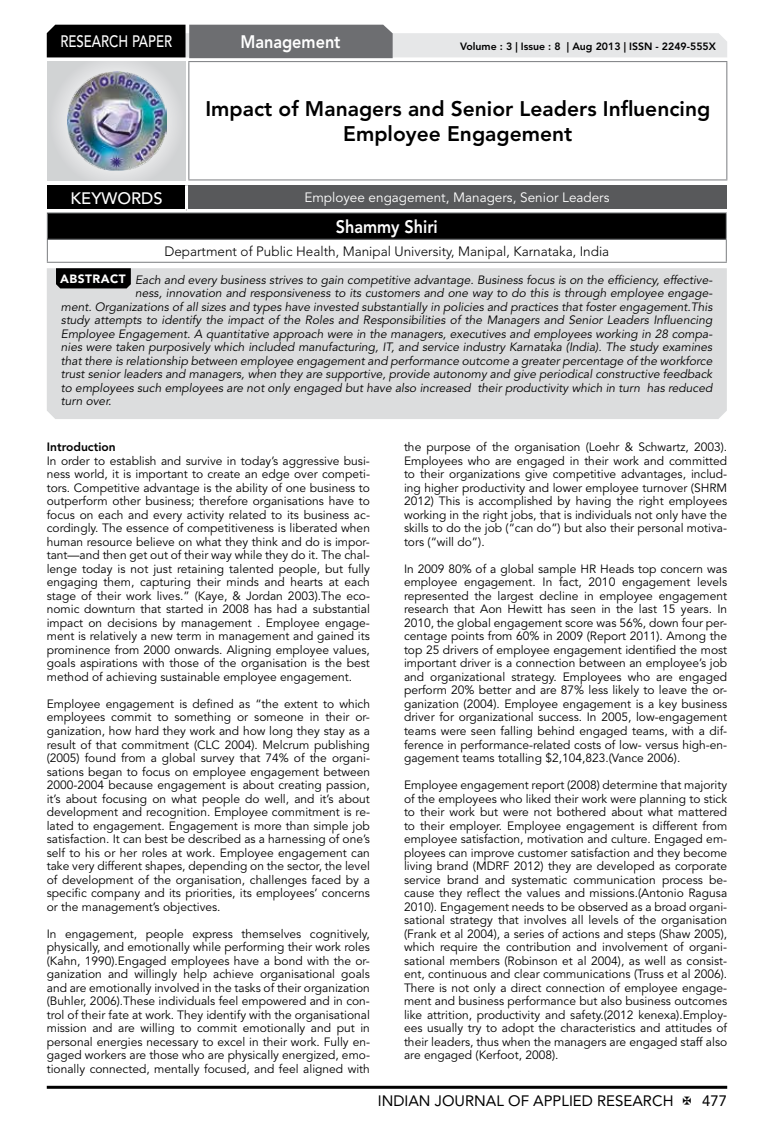
<style>
.page{position:relative;width:774px;height:1136px;background:#fff}
.page>*{position:absolute;margin:0;border:0;box-sizing:border-box;transform-origin:0 0}
.t1{font:800 21px/25.2px "Avenir LT Std";color:#000;text-align:center}
.t2{font:800 18px "Avenir LT Std";color:#fff;scale:.9 1}
.t3{font:500 16.5px "Avenir LT Std";color:#fff;scale:.8 1}
.t4{font:500 16.5px "Avenir LT Std";color:#fff}
.t5{font:15px "Avenir LT Std";color:#000}
.t6{font:300 13.5px "Avenir LT Std";color:#000}
.t7{font:13.5px "Avenir LT Std";color:#fff}
.t8{font:12px/13.5px "Avenir LT Std";color:#000;text-align:justify}
.t9{font:italic 12px "Avenir LT Std";color:#000}
.t10{font:800 12px "Avenir LT Std";color:#000}
.t11{font:800 10.5px "Avenir LT Std";color:#000}
.s1{font-weight:900;font-style:normal;color:#fff}
</style>
<div class="page">
<hr style="left:47px;top:1085px;width:680px;height:3px;background:#000">
<div style="left:48px;top:62px;width:137px;height:118px;background:linear-gradient(to right,#d9dadb,#d9dadb)"></div>
<img style="left:68px;top:71px;width:99px;height:100px">
<svg style="left:47px;top:25px;width:680px;height:33px;background:#979899"></svg>
<hr style="left:188px;top:61px;width:539px;height:1px;background:#808285">
<hr style="left:188px;top:62px;width:1px;height:117px;background:#808285">
<hr style="left:726px;top:62px;width:1px;height:117px;background:#808285">
<hr style="left:188px;top:179px;width:539px;height:1px;background:#808285">
<div style="left:47px;top:213px;width:679px;height:26px;background:#000"></div>
<hr style="left:47px;top:212px;width:680px;height:1px;background:#808285">
<hr style="left:47px;top:239px;width:680px;height:1px;background:#808285">
<svg style="left:47px;top:213px;width:1px;height:49px"></svg>
<svg style="left:726px;top:213px;width:1px;height:49px"></svg>
<hr style="left:47px;top:262px;width:680px;height:1px;background:#808285">
<div style="left:47px;top:185px;width:139px;height:25px;background:#000"></div>
<div style="left:186px;top:185px;width:541px;height:25px;background:#58595b"></div>
<hr style="left:185px;top:185px;width:3px;height:24px;background:#fff">
<hr style="left:47px;top:209px;width:139px;height:3px;background:#fff">
<hr style="left:186px;top:209px;width:541px;height:3px;background:#fff">
<div style="left:47px;top:268px;width:680px;height:151px;background:#dcddde"></div>
<svg style="left:56px;top:268px;width:75px;height:20px"></svg>
<h3 class="t3" style="left:60px;top:32px;width:139px">RESEARCH PAPER</h3>
<h2 class="t2" style="left:240px;top:31px;width:113px">Management</h2>
<p class="t11" style="left:460px;top:41px;width:257px">Volume : 3 | Issue : 8 | Aug 2013 | ISSN - 2249-555X</p>
<h1 class="t1" style="left:205px;top:96px;width:506px">Impact of Managers and Senior Leaders Influencing<br>Employee Engagement</h1>
<h3 class="t4" style="left:71px;top:189px;width:94px">KEYWORDS</h3>
<p class="t7" style="left:304px;top:189px;width:307px">Employee engagement, Managers, Senior Leaders</p>
<h2 class="t2" style="left:336px;top:216px;width:115px">Shammy Shiri</h2>
<p class="t6" style="left:164px;top:243px;width:446px">Department of Public Health, Manipal University, Manipal, Karnataka, India</p>
<p class="t9" style="left:60px;top:272px;width:654px"><span class="s1">ABSTRACT</span> Each and every business strives to gain competitive advantage. Business focus is on the efficiency, effective-</p>
<p class="t9" style="left:135px;top:286px;width:579px">ness, innovation and responsiveness to its customers and one way to do this is through employee engage-</p>
<p class="t9" style="left:61px;top:299px;width:653px">ment. Organizations of all sizes and types have invested substantially in policies and practices that foster engagement.This</p>
<p class="t9" style="left:61px;top:313px;width:653px">study attempts to identify the impact of the Roles and Responsibilities of the Managers and Senior Leaders Influencing</p>
<p class="t9" style="left:61px;top:326px;width:653px">Employee Engagement. A quantitative approach were in the managers, executives and employees working in 28 compa-</p>
<p class="t9" style="left:61px;top:340px;width:653px">nies were taken purposively which included manufacturing, IT, and service industry Karnataka (India). The study examines</p>
<p class="t9" style="left:61px;top:353px;width:653px">that there is relationship between employee engagement and performance outcome a greater percentage of the workforce</p>
<p class="t9" style="left:61px;top:367px;width:653px">trust senior leaders and managers, when they are supportive, provide autonomy and give periodical constructive feedback</p>
<p class="t9" style="left:61px;top:380px;width:653px">to employees such employees are not only engaged but have also increased their productivity which in turn has reduced</p>
<p class="t9" style="left:61px;top:394px;width:52px">turn over.</p>
<p class="t10" style="left:47px;top:440px;width:70px">Introduction</p>
<p class="t8" style="left:47px;top:454px;width:325px">In order to establish and survive in today’s aggressive busi&shy;ness world, it is important to create an edge over competi&shy;tors. Competitive advantage is the ability of one business to outperform other business; therefore organisations have to focus on each and every activity related to its business ac&shy;cordingly. The essence of competitiveness is liberated when human resource believe on what they think and do is impor&shy;tant—and then get out of their way while they do it. The chal&shy;lenge today is not just retaining talented people, but fully engaging them, capturing their minds and hearts at each stage of their work lives.” (Kaye, &amp; Jordan 2003).The eco&shy;nomic downturn that started in 2008 has had a substantial impact on decisions by management . Employee engage&shy;ment is relatively a new term in management and gained its prominence from 2000 onwards. Aligning employee values, goals aspirations with those of the organisation is the best method of achieving sustainable employee engagement.</p>
<p class="t8" style="left:47px;top:697px;width:325px">Employee engagement is defined as “the extent to which employees commit to something or someone in their or&shy;ganization, how hard they work and how long they stay as a result of that commitment (CLC 2004). Melcrum publishing (2005) found from a global survey that 74% of the organi&shy;sations began to focus on employee engagement between 2000-2004 because engagement is about creating passion, it’s about focusing on what people do well, and it’s about development and recognition. Employee commitment is re&shy;lated to engagement. Engagement is more than simple job satisfaction. It can best be described as a harnessing of one’s self to his or her roles at work. Employee engagement can take very different shapes, depending on the sector, the level of development of the organisation, challenges faced by a specific company and its priorities, its employees’ concerns or the management’s objectives.</p>
<p class="t8" style="left:47px;top:926px;width:325px">In engagement, people express themselves cognitively, physically, and emotionally while performing their work roles (Kahn, 1990).Engaged employees have a bond with the or&shy;ganization and willingly help achieve organisational goals and are emotionally involved in the tasks of their organization (Buhler, 2006).These individuals feel empowered and in con&shy;trol of their fate at work. They identify with the organisational mission and are willing to commit emotionally and put in personal energies necessary to excel in their work. Fully en&shy;gaged workers are those who are physically energized, emo&shy;tionally connected, mentally focused, and feel aligned with</p>
<p class="t8" style="left:404px;top:440px;width:325px">the purpose of the organisation (Loehr &amp; Schwartz, 2003).<br>Employees who are engaged in their work and committed to their organizations give competitive advantages, includ&shy;ing higher productivity and lower employee turnover (SHRM 2012) This is accomplished by having the right employees working in the right jobs, that is individuals not only have the skills to do the job (“can do”) but also their personal motiva&shy;tors (“will do”).</p>
<p class="t8" style="left:404px;top:562px;width:325px">In 2009 80% of a global sample HR Heads top concern was employee engagement. In fact, 2010 engagement levels represented the largest decline in employee engagement research that Aon Hewitt has seen in the last 15 years. In 2010, the global engagement score was 56%, down four per&shy;centage points from 60% in 2009 (Report 2011). Among the top 25 drivers of employee engagement identified the most important driver is a connection between an employee’s job and organizational strategy. Employees who are engaged perform 20% better and are 87% less likely to leave the or&shy;ganization (2004). Employee engagement is a key business driver for organizational success. In 2005, low-engagement teams were seen falling behind engaged teams, with a dif&shy;ference in performance-related costs of low- versus high-en&shy;gagement teams totalling $2,104,823.(Vance 2006).</p>
<p class="t8" style="left:404px;top:778px;width:325px">Employee engagement report (2008) determine that majority of the employees who liked their work were planning to stick to their work but were not bothered about what mattered to their employer. Employee engagement is different from employee satisfaction, motivation and culture. Engaged em&shy;ployees can improve customer satisfaction and they become living brand (MDRF 2012) they are developed as corporate service brand and systematic communication process be&shy;cause they reflect the values and missions.(Antonio Ragusa 2010). Engagement needs to be observed as a broad organi&shy;sational strategy that involves all levels of the organisation (Frank et al 2004), a series of actions and steps (Shaw 2005), which require the contribution and involvement of organi&shy;sational members (Robinson et al 2004), as well as consist&shy;ent, continuous and clear communications (Truss et al 2006).<br>There is not only a direct connection of employee engage&shy;ment and business performance but also business outcomes like attrition, productivity and safety.(2012 kenexa).Employ&shy;ees usually try to adopt the characteristics and attitudes of their leaders, thus when the managers are engaged staff also are engaged (Kerfoot, 2008).</p>
<p class="t5" style="left:378px;top:1091px;width:297px">INDIAN JOURNAL OF APPLIED RESEARCH</p>
<p class="t5" style="left:702px;top:1091px;width:27px">477</p>
</div>
